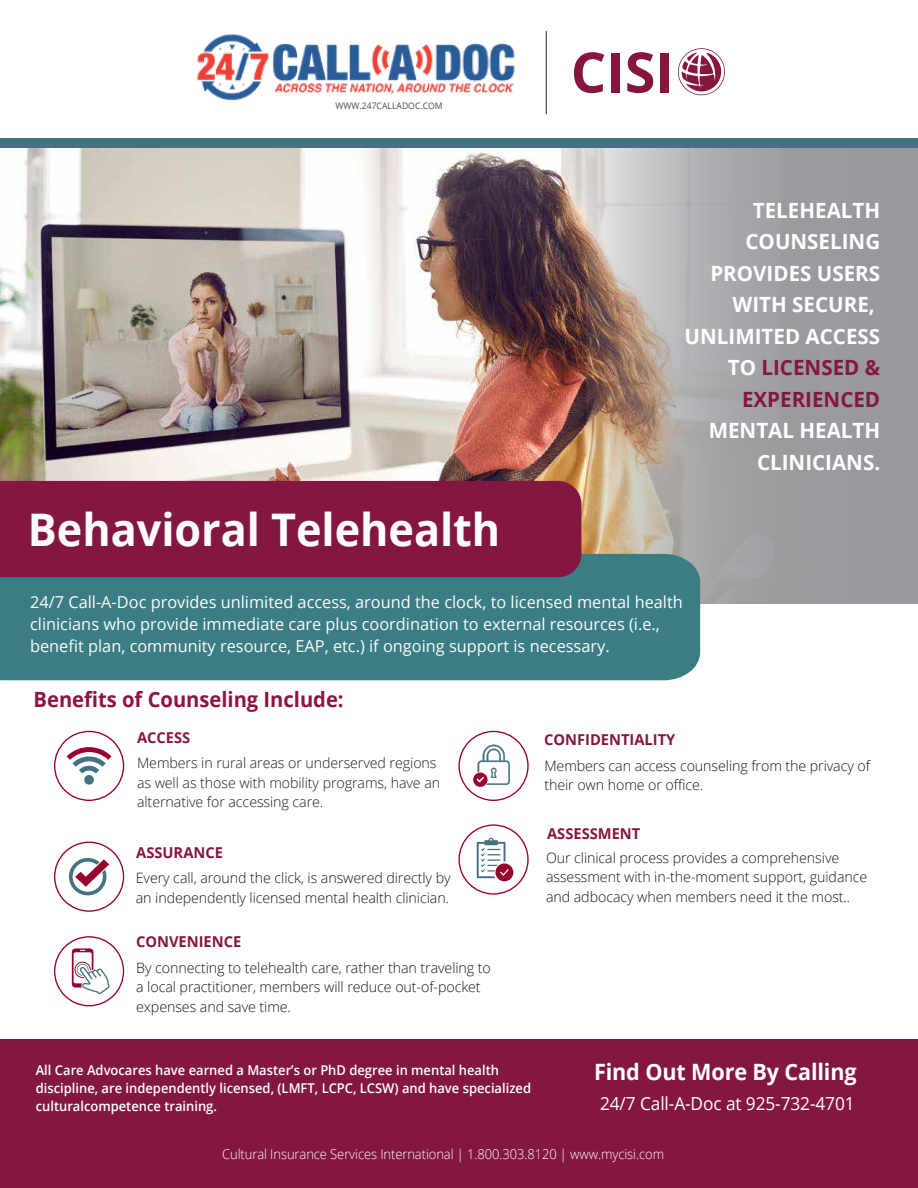
<style>
.page{position:relative;width:918px;height:1188px;background:#fff}
.page>*{position:absolute;margin:0;border:0;box-sizing:border-box;transform-origin:0 0}
.t1{font:700 45px "Open Sans";color:#fcfcfc;scale:.96 1}
.t2{font:700 22.5px "Open Sans";letter-spacing:-.005em;color:#fff;scale:.96 1}
.t3{font:700 21px/31.5px "Open Sans";color:#fff;text-align:right}
.t4{font:700 21px "Open Sans";color:#8e1345;scale:.96 1}
.t5{font:18px "Open Sans";letter-spacing:-.005em;color:#fff;scale:.96 1}
.t6{font:16.5px/21.8px "Open Sans";color:#fcfcfc}
.t7{font:700 15px "Open Sans";color:#841741}
.t8{font:300 14.25px/19.5px "Open Sans";letter-spacing:-.005em;color:#161616}
.t9{font:300 14.25px/19.5px "Open Sans";letter-spacing:-.005em;color:#1c1c1c}
.t10{font:600 13.5px/18px "Open Sans";color:#fff;scale:.96 1}
.t11{font:300 13.5px "Open Sans";letter-spacing:-.005em;color:#fff;scale:.96 1}
.t12{font:9px "Open Sans";color:#4c4c4c;scale:.96 1}
.s1{color:#841741}
</style>
<div class="page">
<img style="left:0;top:148px;width:586px;height:406px">
<svg style="left:586px;top:148px;width:332px;height:456px;background:#a5a2a0"></svg>
<div style="left:0;top:138px;width:918px;height:10px;background:#457282"></div>
<svg style="left:678px;top:48px;width:47px;height:47px"></svg>
<svg style="left:574px;top:52px;width:30px;height:41px"></svg>
<div style="left:611px;top:53px;width:9px;height:40px;background:#86163b"></div>
<svg style="left:627px;top:52px;width:26px;height:41px"></svg>
<div style="left:661px;top:53px;width:8px;height:40px;background:#86163b"></div>
<hr style="left:546px;top:31px;width:1px;height:83px;background:#231f20">
<div style="left:0;top:1040px;width:918px;height:148px;background:#841741"></div>
<svg style="left:54px;top:731px;width:70px;height:70px"></svg>
<svg style="left:458px;top:824px;width:71px;height:71px"></svg>
<svg style="left:54px;top:842px;width:70px;height:70px"></svg>
<svg style="left:458px;top:731px;width:71px;height:70px"></svg>
<svg style="left:54px;top:936px;width:70px;height:70px"></svg>
<img style="left:196px;top:34px;width:319px;height:66px">
<div style="left:0;top:554px;width:700px;height:126px;background:#3a7d84"></div>
<div style="left:0;top:481px;width:581px;height:96px;background:#841741"></div>
<p class="t12" style="left:336px;top:99px;width:113px">WWW.247CALLADOC.COM</p>
<h1 class="t1" style="left:28px;top:498px;width:494px">Behavioral Telehealth</h1>
<h3 class="t3" style="left:685px;top:194px;width:197px">TELEHEALTH<br>COUNSELING<br>PROVIDES USERS<br>WITH SECURE,<br>UNLIMITED ACCESS<br>TO <span class="s1">LICENSED &amp;<br>EXPERIENCED</span></h3>
<h3 class="t3" style="left:709px;top:414px;width:173px">MENTAL HEALTH<br>CLINICIANS.</h3>
<p class="t6" style="left:30px;top:591px;width:654px">24/7 Call-A-Doc provides unlimited access, around the clock, to licensed mental health clinicians who provide immediate care plus coordination to external resources (i.e., benefit plan, community resource, EAP, etc.) if ongoing support is necessary.</p>
<h3 class="t4" style="left:34px;top:684px;width:325px">Benefits of Counseling Include:</h3>
<p class="t7" style="left:137px;top:727px;width:55px">ACCESS</p>
<p class="t9" style="left:137px;top:753px;width:305px">Members in rural areas or underserved regions as well as those with mobility programs, have an alternative for accessing care.</p>
<p class="t7" style="left:136px;top:842px;width:88px">ASSURANCE</p>
<p class="t8" style="left:136px;top:868px;width:316px">Every call, around the click, is answered directly by an independently licensed mental health clinician.</p>
<p class="t7" style="left:136px;top:931px;width:107px">CONVENIENCE</p>
<p class="t8" style="left:136px;top:957px;width:356px">By connecting to telehealth care, rather than traveling to a local practitioner, members will reduce out-of-pocket expenses and save time.</p>
<p class="t7" style="left:544px;top:729px;width:133px">CONFIDENTIALITY</p>
<p class="t8" style="left:544px;top:756px;width:327px">Members can access counseling from the privacy of their own home or office.</p>
<p class="t7" style="left:547px;top:823px;width:95px">ASSESSMENT</p>
<p class="t8" style="left:546px;top:847px;width:323px">Our clinical process provides a comprehensive assessment with in-the-moment support, guidance and adbocacy when members need it the most..</p>
<p class="t10" style="left:36px;top:1061px;width:517px">All Care Advocares have earned a Master’s or PhD degree in mental health discipline, are independently licensed, (LMFT, LCPC, LCSW) and have specialized culturalcompetence training.</p>
<h2 class="t2" style="left:594px;top:1056px;width:275px">Find Out More By Calling</h2>
<p class="t5" style="left:600px;top:1091px;width:267px">24/7 Call-A-Doc at 925-732-4701</p>
<p class="t11" style="left:222px;top:1145px;width:462px">Cultural Insurance Services International | 1.800.303.8120 | www.mycisi.com</p>
</div>
